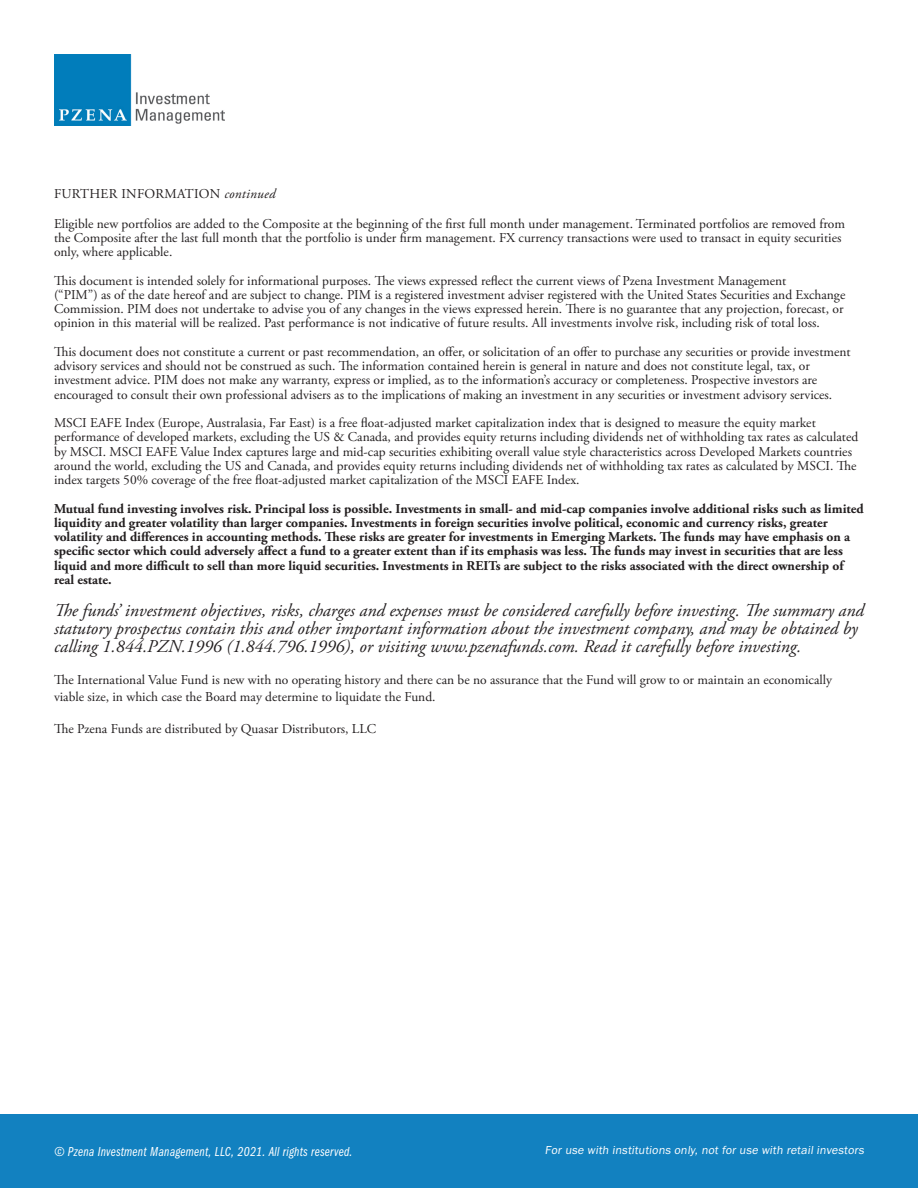
<style>
.page{position:relative;width:918px;height:1188px;background:#fff}
.page>*{position:absolute;margin:0;border:0;box-sizing:border-box;transform-origin:0 0}
.t1{font:italic 18px "Adobe Garamond Pro";color:#231f20}
.t2{font:13.5px/14.2px "Adobe Garamond Pro";color:#231f20}
.t3{font:700 13.5px/14.2px "Adobe Garamond Pro";color:#231f20}
.t4{font:13.5px "Franklin Gothic URW Com Boo Ita";letter-spacing:.02em;color:#fff}
.t5{font:13.5px "Adobe Garamond Pro";letter-spacing:.02em;color:#231f20}
.t6{font:12px "Franklin Gothic URW Boo";color:#fff}
.s1{font-style:italic}
</style>
<div class="page">
<div style="left:0;top:1115px;width:918px;height:73px;background:#1281c0"></div>
<img style="left:54px;top:54px;width:170px;height:71px">
<p class="t5" style="left:54px;top:186px;width:223px">FURTHER INFORMATION <span class="s1">continued</span></p>
<p class="t2" style="left:54px;top:217px;width:793px">Eligible new portfolios are added to the Composite at the beginning of the first full month under management. Terminated portfolios are removed from the Composite after the last full month that the portfolio is under firm management. FX currency transactions were used to transact in equity securities only, where applicable.</p>
<p class="t2" style="left:54px;top:274px;width:734px">This document is intended solely for informational purposes. The views expressed reflect the current views of Pzena Investment Management</p>
<p class="t2" style="left:54px;top:288px;width:793px">(“PIM”) as of the date hereof and are subject to change. PIM is a registered investment adviser registered with the United States Securities and Exchange<br>Commission. PIM does not undertake to advise you of any changes in the views expressed herein. There is no guarantee that any projection, forecast, or opinion in this material will be realized. Past performance is not indicative of future results. All investments involve risk, including risk of total loss.</p>
<p class="t2" style="left:54px;top:345px;width:798px">This document does not constitute a current or past recommendation, an offer, or solicitation of an offer to purchase any securities or provide investment advisory services and should not be construed as such. The information contained herein is general in nature and does not constitute legal, tax, or investment advice. PIM does not make any warranty, express or implied, as to the information’s accuracy or completeness. Prospective investors are encouraged to consult their own professional advisers as to the implications of making an investment in any securities or investment advisory services.</p>
<p class="t2" style="left:54px;top:416px;width:806px">MSCI EAFE Index (Europe, Australasia, Far East) is a free float-adjusted market capitalization index that is designed to measure the equity market performance of developed markets, excluding the US &amp; Canada, and provides equity returns including dividends net of withholding tax rates as calculated by MSCI. MSCI EAFE Value Index captures large and mid-cap securities exhibiting overall value style characteristics across Developed Markets countries around the world, excluding the US and Canada, and provides equity returns including dividends net of withholding tax rates as calculated by MSCI. The index targets 50% coverage of the free float-adjusted market capitalization of the MSCI EAFE Index.</p>
<p class="t3" style="left:54px;top:501px;width:811px">Mutual fund investing involves risk. Principal loss is possible. Investments in small- and mid-cap companies involve additional risks such as limited liquidity and greater volatility than larger companies. Investments in foreign securities involve political, economic and currency risks, greater volatility and differences in accounting methods. These risks are greater for investments in Emerging Markets. The funds may have emphasis on a specific sector which could adversely affect a fund to a greater extent than if its emphasis was less. The funds may invest in securities that are less liquid and more difficult to sell than more liquid securities. Investments in REITs are subject to the risks associated with the direct ownership of real estate.</p>
<p class="t1" style="left:54px;top:600px;width:812px">The funds’ investment objectives, risks, charges and expenses must be considered carefully before investing. The summary and</p>
<p class="t1" style="left:54px;top:618px;width:805px">statutory prospectus contain this and other important information about the investment company, and may be obtained by</p>
<p class="t1" style="left:54px;top:636px;width:749px">calling 1.844.PZN.1996 (1.844.796.1996), or visiting www.pzenafunds.com. Read it carefully before investing.</p>
<p class="t2" style="left:54px;top:672px;width:780px;line-height:16.5px">The International Value Fund is new with no operating history and there can be no assurance that the Fund will grow to or maintain an economically viable size, in which case the Board may determine to liquidate the Fund.</p>
<p class="t2" style="left:54px;top:722px;width:324px">The Pzena Funds are distributed by Quasar Distributors, LLC</p>
<p class="t4" style="left:54px;top:1144px;width:300px">© Pzena Investment Management, LLC, 2021. All rights reserved.</p>
<p class="t6" style="left:545px;top:1142px;width:323px">For use with institutions only, not for use with retail investors</p>
</div>
